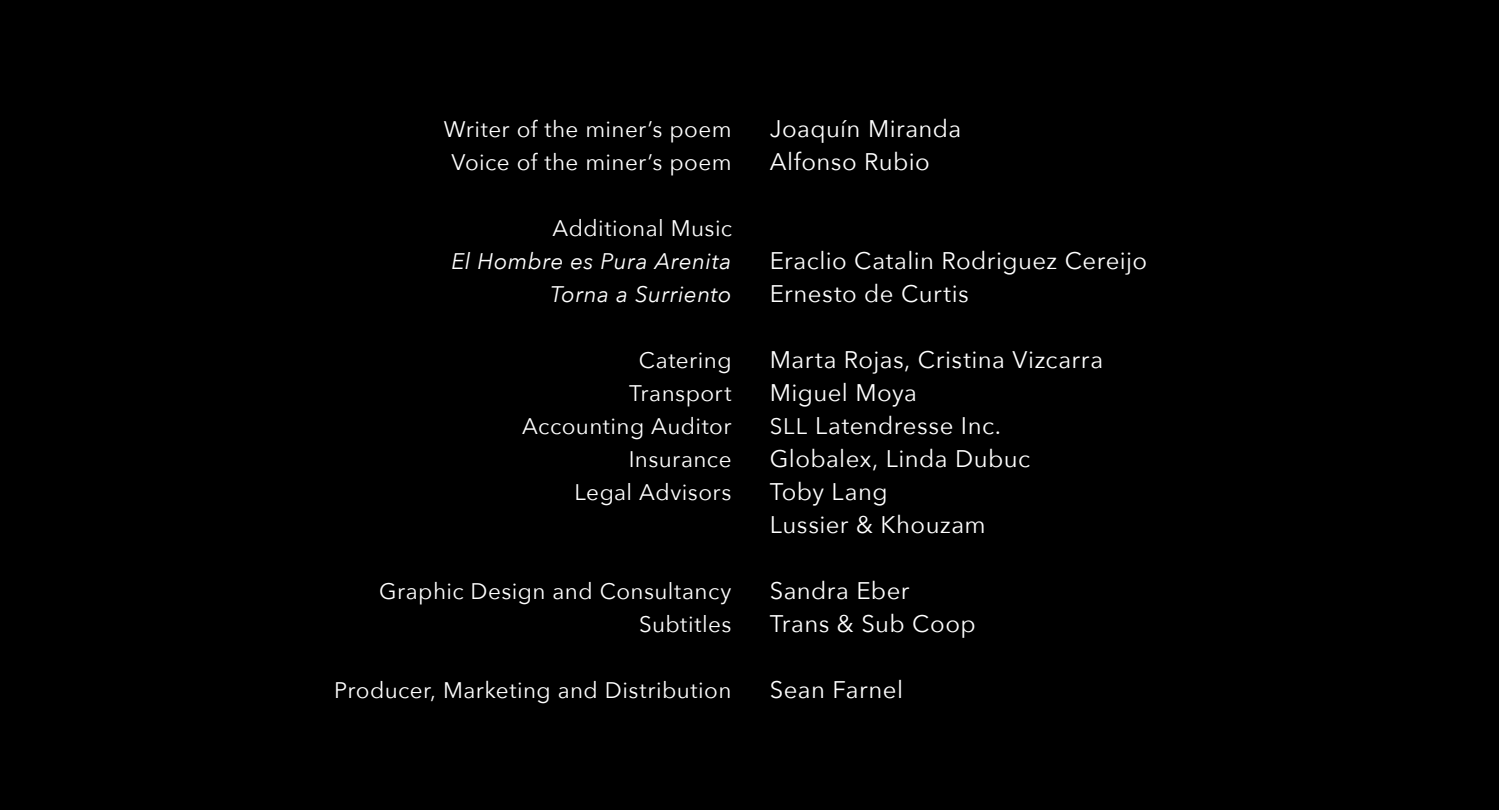
<style>
.page{position:relative;width:1499px;height:810px;background:#fff}
.page>*{position:absolute;margin:0;border:0;box-sizing:border-box;transform-origin:0 0}
.t1{font:24px/33px "Avenir Next";letter-spacing:.015em;color:#fff}
.t2{font:22.5px "Avenir Next";letter-spacing:.02em;color:#fff}
.t3{font:italic 22.5px "Avenir Next";letter-spacing:.02em;color:#fff}
.s1{font-size:22.5px}
</style>
<div class="page">
<div style="left:0;top:0;width:1498px;height:810px;background:#000"></div>
<p class="t2" style="left:444px;top:110px;width:289px">Writer of the miner’s poem</p>
<p class="t1" style="left:769px;top:111px;width:193px">Joaquín Miranda</p>
<p class="t2" style="left:451px;top:143px;width:281px">Voice of the miner’s poem</p>
<p class="t1" style="left:769px;top:144px;width:161px">Alfonso Rubio</p>
<p class="t2" style="left:552px;top:209px;width:181px">Additional Music</p>
<p class="t3" style="left:451px;top:242px;width:281px">El Hombre es Pura Arenita</p>
<p class="t1" style="left:769px;top:243px;width:379px">Eraclio Catalin Rodriguez Cereijo</p>
<p class="t3" style="left:550px;top:275px;width:183px">Torna a Surriento</p>
<p class="t1" style="left:769px;top:276px;width:201px">Ernesto de Curtis</p>
<p class="t2" style="left:639px;top:341px;width:94px">Catering</p>
<p class="t1" style="left:769px;top:342px;width:335px">Marta Rojas, Cristina Vizcarra</p>
<p class="t2" style="left:629px;top:374px;width:104px">Transport</p>
<p class="t1" style="left:769px;top:375px;width:149px">Miguel Moya</p>
<p class="t2" style="left:522px;top:407px;width:211px">Accounting Auditor</p>
<p class="t1" style="left:770px;top:408px;width:233px"><span class="s1">SLL</span> Latendresse Inc.</p>
<p class="t2" style="left:628px;top:440px;width:104px">Insurance</p>
<p class="t1" style="left:769px;top:441px;width:262px">Globalex, Linda Dubuc</p>
<p class="t2" style="left:574px;top:473px;width:159px">Legal Advisors</p>
<p class="t1" style="left:769px;top:474px;width:218px">Toby Lang<br>Lussier &amp; Khouzam</p>
<p class="t2" style="left:379px;top:572px;width:354px">Graphic Design and Consultancy</p>
<p class="t1" style="left:769px;top:573px;width:141px">Sandra Eber</p>
<p class="t2" style="left:639px;top:605px;width:94px">Subtitles</p>
<p class="t1" style="left:769px;top:606px;width:207px">Trans &amp; Sub Coop</p>
<p class="t2" style="left:334px;top:671px;width:399px">Producer, Marketing and Distribution</p>
<p class="t1" style="left:769px;top:672px;width:135px">Sean Farnel</p>
</div>
